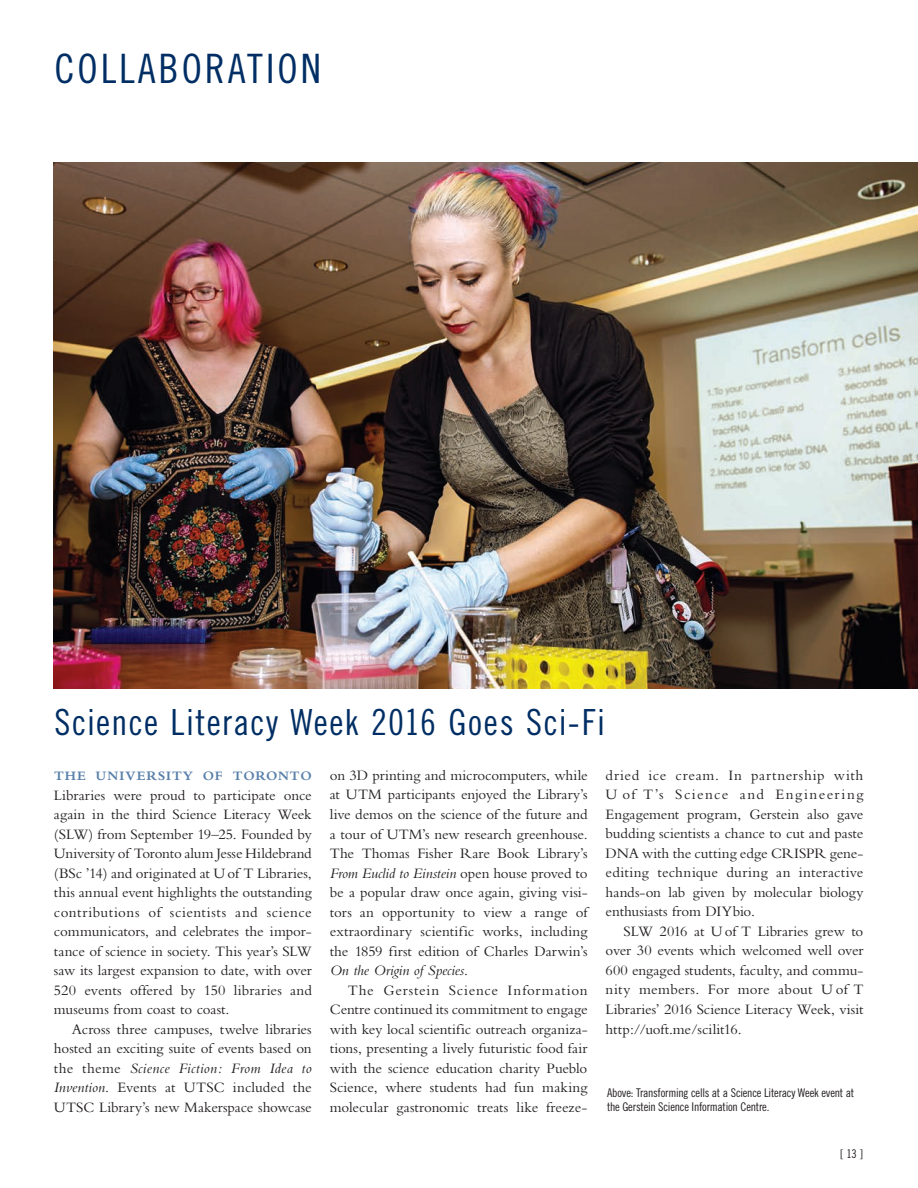
<style>
.page{position:relative;width:918px;height:1188px;background:#fff}
.page>*{position:absolute;margin:0;border:0;box-sizing:border-box;transform-origin:0 0}
.t1{font:40.5px "Trade Gothic LT Std Cn 18";letter-spacing:.07em;color:#002e64}
.t2{font:36px "Trade Gothic LT Std Cn 18";letter-spacing:.035em;color:#002e64}
.t3{font:15px/19.5px "Bembo";letter-spacing:-.005em;color:#231f20;text-align:justify}
.t4{font:700 13.5px "Bembo";letter-spacing:.07em;color:#5980aa}
.t5{font:12px/14.4px "Trade Gothic LT Std Cn 18";letter-spacing:-.015em;color:#231f20}
.s1{font-style:italic}
</style>
<div class="page">
<img style="left:53px;top:162px;width:865px;height:526px">
<h1 class="t1" style="left:54px;top:45px;width:268px">COLLABORATION</h1>
<h2 class="t2" style="left:54px;top:701px;width:552px">Science Literacy Week 2016 Goes Sci-Fi</h2>
<p class="t4" style="left:54px;top:768px;width:259px">THE UNIVERSITY OF TORONTO</p>
<p class="t3" style="left:54px;top:785px;width:259px">Libraries were proud to participate once again in the third Science Literacy Week (SLW) from September 19–25. Founded by University of Toronto alum Jesse Hildebrand (BSc ’14) and originated at Uof T Libraries, this annual event highlights the outstanding contributions of scientists and science communicators, and celebrates the impor&shy;tance of science in society. This year’s SLW saw its largest expansion to date, with over 520 events offered by 150 libraries and museums from coast to coast.</p>
<p class="t3" style="left:54px;top:1019px;width:259px;text-indent:18px">Across three campuses, twelve libraries hosted an exciting suite of events based on the theme <span class="s1">Science Fiction: From Idea to Invention</span>. Events at UTSC included the UTSC Library’s new Makerspace showcase</p>
<p class="t3" style="left:330px;top:765px;width:259px">on 3D printing and microcomputers, while at UTM participants enjoyed the Library’s live demos on the science of the future and a tour of UTM’s new research greenhouse.<br>The Thomas Fisher Rare Book Library’s <span class="s1">From Euclid to Einstein</span> open house proved to be a popular draw once again, giving visi&shy;tors an opportunity to view a range of extraordinary scientific works, including the 1859 first edition of Charles Darwin’s <span class="s1">On the Origin of Species</span>.</p>
<p class="t3" style="left:330px;top:980px;width:259px;text-indent:18px">The Gerstein Science Information Centre continued its commitment to engage with key local scientific outreach organiza&shy;tions, presenting a lively futuristic food fair with the science education charity Pueblo Science, where students had fun making molecular gastronomic treats like freeze-</p>
<p class="t3" style="left:606px;top:765px;width:259px">dried ice cream. In partnership with U of T’s Science and Engineering Engagement program, Gerstein also gave budding scientists a chance to cut and paste DNA with the cutting edge CRISPR gene&shy;editing technique during an interactive hands-on lab given by molecular biology enthusiasts from DIYbio.</p>
<p class="t3" style="left:606px;top:921px;width:259px;text-indent:18px">SLW 2016 at Uof T Libraries grew to over 30 events which welcomed well over 600 engaged students, faculty, and commu&shy;nity members. For more about U of T Libraries’ 2016 Science Literacy Week, visit http://uoft.me/scilit16.</p>
<p class="t5" style="left:607px;top:1085px;width:249px">Above: Transforming cells at a Science Literacy Week event at the Gerstein Science Information Centre.</p>
<p class="t5" style="left:840px;top:1147px;width:25px">[ 13 ]</p>
</div>
